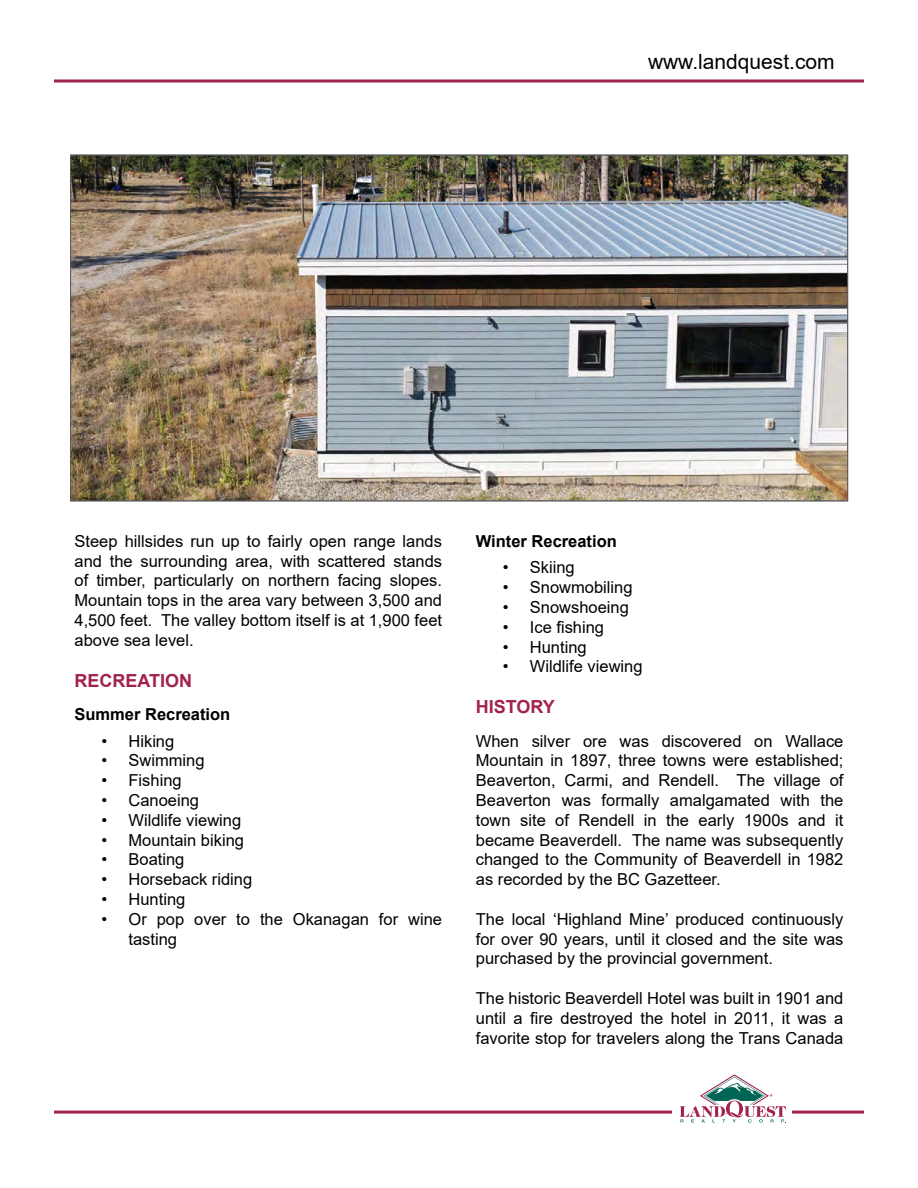
<style>
.page{position:relative;width:918px;height:1188px;background:#fff}
.page>*{position:absolute;margin:0;border:0;box-sizing:border-box;transform-origin:0 0}
.t1{font:21px "Arial";color:#000}
.t2{font:700 18px "Arial";color:#a2224b}
.t3{font:16.5px/19.8px "Arial";color:#000;text-align:justify}
.t4{font:700 16.5px "Arial";color:#000}
.t5{font:7.05px "Myriad Pro";color:#a3214b}
</style>
<div class="page">
<hr style="left:54px;top:1111px;width:810px;height:3px;background:#a2224b">
<div style="left:672px;top:1074px;width:120px;height:60px;background:#fff"></div>
<svg style="left:680px;top:1074px;width:107px;height:49px"></svg>
<hr style="left:54px;top:80px;width:810px;height:2px;background:#a2224b">
<img style="left:72px;top:157px;width:774px;height:342px">
<p class="t1" style="left:648px;top:47px;width:188px">www.landquest.com</p>
<p class="t3" style="left:75px;top:531px;width:369px">Steep hillsides run up to fairly open range lands and the surrounding area, with scattered stands of timber, particularly on northern facing slopes.<br>Mountain tops in the area vary between 3,500 and 4,500 feet. The valley bottom itself is at 1,900 feet above sea level.</p>
<p class="t2" style="left:75px;top:668px;width:119px">RECREATION</p>
<p class="t4" style="left:75px;top:703px;width:157px">Summer Recreation</p>
<p class="t3" style="left:102px;top:731px;width:74px">• Hiking</p>
<p class="t3" style="left:102px;top:751px;width:105px">• Swimming</p>
<p class="t3" style="left:102px;top:770px;width:82px">• Fishing</p>
<p class="t3" style="left:102px;top:790px;width:99px">• Canoeing</p>
<p class="t3" style="left:102px;top:810px;width:141px">• Wildlife viewing</p>
<p class="t3" style="left:102px;top:830px;width:144px">• Mountain biking</p>
<p class="t3" style="left:102px;top:850px;width:84px">• Boating</p>
<p class="t3" style="left:102px;top:869px;width:152px">• Horseback riding</p>
<p class="t3" style="left:102px;top:889px;width:85px">• Hunting</p>
<p class="t3" style="left:129px;top:909px;width:315px;text-indent:-27px">• Or pop over to the Okanagan for wine tasting</p>
<p class="t4" style="left:476px;top:529px;width:143px">Winter Recreation</p>
<p class="t3" style="left:503px;top:558px;width:73px">• Skiing</p>
<p class="t3" style="left:503px;top:577px;width:131px">• Snowmobiling</p>
<p class="t3" style="left:503px;top:597px;width:128px">• Snowshoeing</p>
<p class="t3" style="left:503px;top:617px;width:103px">• Ice fishing</p>
<p class="t3" style="left:503px;top:637px;width:85px">• Hunting</p>
<p class="t3" style="left:503px;top:657px;width:141px">• Wildlife viewing</p>
<p class="t2" style="left:476px;top:694px;width:81px">HISTORY</p>
<p class="t3" style="left:476px;top:731px;width:369px">When silver ore was discovered on Wallace Mountain in 1897, three towns were established; Beaverton, Carmi, and Rendell. The village of Beaverton was formally amalgamated with the town site of Rendell in the early 1900s and it became Beaverdell. The name was subsequently changed to the Community of Beaverdell in 1982 as recorded by the BC Gazetteer.</p>
<p class="t3" style="left:476px;top:909px;width:369px">The local ‘Highland Mine’ produced continuously for over 90 years, until it closed and the site was purchased by the provincial government.</p>
<p class="t3" style="left:476px;top:988px;width:369px">The historic Beaverdell Hotel was built in 1901 and until a fire destroyed the hotel in 2011, it was a favorite stop for travelers along the Trans Canada</p>
<p class="t5" style="left:770px;top:1093px;width:4px">®</p>
</div>
